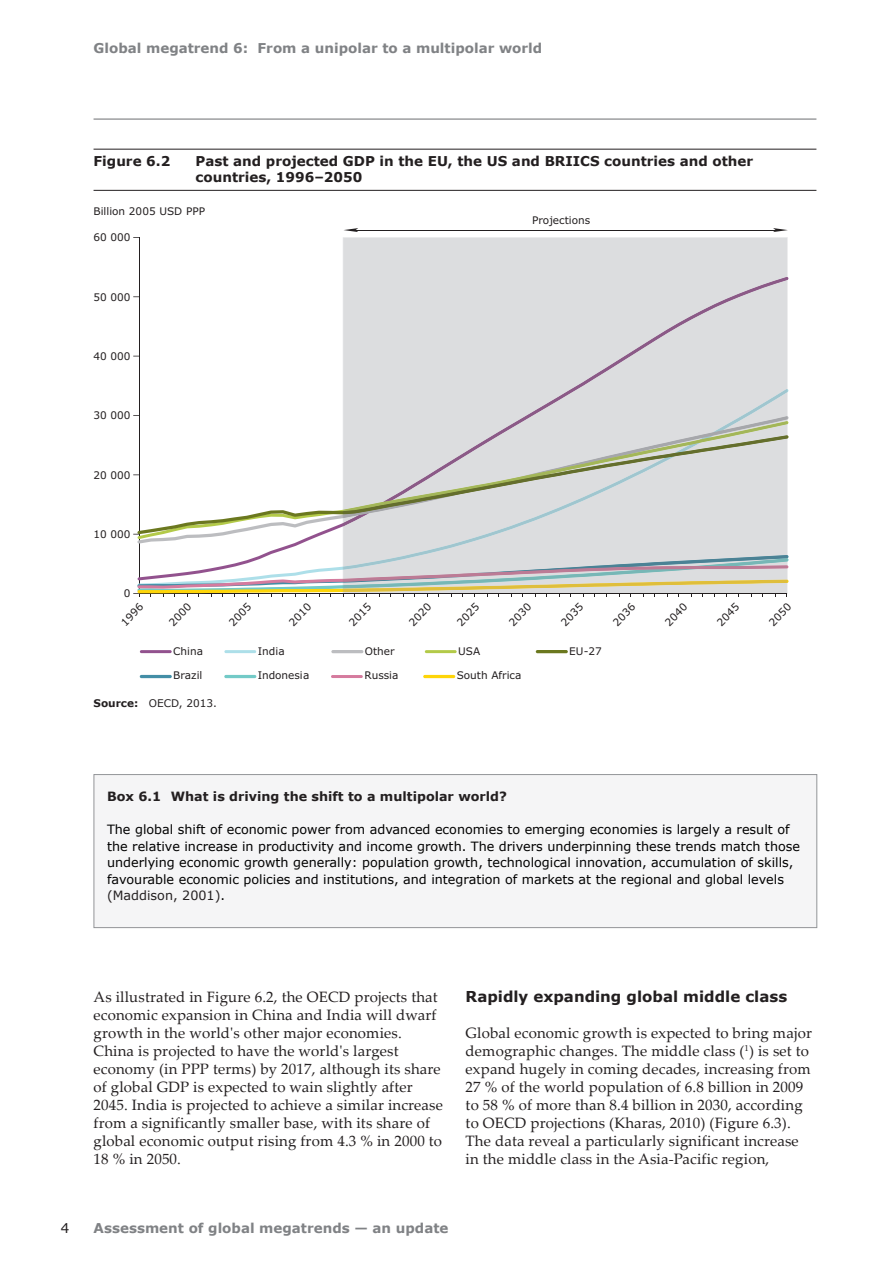
<style>
.page{position:relative;width:893px;height:1263px;background:#fff}
.page>*{position:absolute;margin:0;border:0;box-sizing:border-box;transform-origin:0 0}
.Body_Text{font:15px/18px "Palatino Linotype";letter-spacing:.01em;color:#231f20}
.Heading_2{font:700 15px "Verdana";color:#231f20}
.Figure_Title{font:700 13.5px/16.5px "Verdana";color:#231f20}
.Master_Page{font:700 13.5px "Verdana";color:#808285}
.rider{font:700 13.5px "Verdana";color:#808285}
.Page_No_Right{font:13.5px "Verdana";color:#231f20}
.Box_text{font:12.75px/16.5px "Verdana";color:#000}
.Box_Text_Heading{font:700 12.75px "Verdana";color:#231f20}
.Note_Source{font:10.5px "Verdana";color:#231f20}
.s1{font-weight:700}
.s2{color:#231f20}
</style>
<div class="page">
<hr style="left:94px;top:119px;width:722px;height:1px;background:#6c6d70">
<hr style="left:94px;top:149px;width:722px;height:1px;background:#231f20">
<hr style="left:94px;top:190px;width:722px;height:1px;background:#231f20">
<hr style="left:139px;top:237px;width:1px;height:356px;background:#231f20">
<hr style="left:140px;top:650px;width:32px;height:3px;background:#92528e;border-radius:2px">
<hr style="left:224px;top:650px;width:32px;height:3px;background:#addfe9;border-radius:2px">
<hr style="left:331px;top:650px;width:32px;height:3px;background:#bcbdc0;border-radius:2px">
<hr style="left:425px;top:650px;width:32px;height:3px;background:#b3ca49;border-radius:2px">
<hr style="left:536px;top:650px;width:32px;height:3px;background:#6b781f;border-radius:2px">
<hr style="left:140px;top:675px;width:32px;height:3px;background:#438ea6;border-radius:2px">
<hr style="left:224px;top:675px;width:32px;height:3px;background:#73cac7;border-radius:2px">
<hr style="left:331px;top:675px;width:32px;height:3px;background:#d57b9e;border-radius:2px">
<hr style="left:423px;top:675px;width:32px;height:3px;background:#fed508;border-radius:2px">
<div style="left:343px;top:237px;width:444px;height:152px;background:#dcdddf"></div>
<svg style="left:133px;top:389px;width:656px;height:208px"></svg>
<hr style="left:354px;top:230px;width:422px;height:1px;background:#231f20">
<svg style="left:344px;top:228px;width:14px;height:4px"></svg>
<svg style="left:773px;top:228px;width:15px;height:4px"></svg>
<div style="left:94px;top:774px;width:723px;height:153px;background:#f5f5f6"></div>
<div style="left:94px;top:774px;width:723px;height:154px;border:1px solid #939598"></div>
<p class="Master_Page" style="left:94px;top:39px;width:450px">Global megatrend 6: From a unipolar to a multipolar world</p>
<p class="Figure_Title" style="left:94px;top:152px;width:78px">Figure 6.2</p>
<p class="Figure_Title" style="left:196px;top:152px;width:559px">Past and projected GDP in the EU, the US and BRIICS countries and other countries, 1996–2050</p>
<p class="Note_Source" style="left:94px;top:204px;width:113px">Billion 2005 USD PPP</p>
<p class="Note_Source" style="left:94px;top:230px;width:39px">60 000</p>
<p class="Note_Source" style="left:94px;top:290px;width:39px">50 000</p>
<p class="Note_Source" style="left:94px;top:349px;width:39px">40 000</p>
<p class="Note_Source" style="left:94px;top:408px;width:39px">30 000</p>
<p class="Note_Source" style="left:94px;top:468px;width:39px">20 000</p>
<p class="Note_Source" style="left:94px;top:527px;width:39px">10 000</p>
<p class="Note_Source" style="left:124px;top:586px;width:8px">0</p>
<p class="Note_Source" style="left:532px;top:213px;width:60px">Projections</p>
<p class="Note_Source" style="left:118px;top:619px;width:28px;rotate:-45deg">1996</p>
<p class="Note_Source" style="left:166px;top:619px;width:28px;rotate:-45deg">2000</p>
<p class="Note_Source" style="left:226px;top:619px;width:28px;rotate:-45deg">2005</p>
<p class="Note_Source" style="left:286px;top:619px;width:28px;rotate:-45deg">2010</p>
<p class="Note_Source" style="left:346px;top:619px;width:28px;rotate:-45deg">2015</p>
<p class="Note_Source" style="left:405px;top:619px;width:28px;rotate:-45deg">2020</p>
<p class="Note_Source" style="left:453px;top:619px;width:28px;rotate:-45deg">2025</p>
<p class="Note_Source" style="left:505px;top:619px;width:28px;rotate:-45deg">2030</p>
<p class="Note_Source" style="left:557px;top:619px;width:28px;rotate:-45deg">2035</p>
<p class="Note_Source" style="left:609px;top:619px;width:28px;rotate:-45deg">2036</p>
<p class="Note_Source" style="left:661px;top:619px;width:28px;rotate:-45deg">2040</p>
<p class="Note_Source" style="left:713px;top:619px;width:28px;rotate:-45deg">2045</p>
<p class="Note_Source" style="left:765px;top:619px;width:28px;rotate:-45deg">2050</p>
<p class="Note_Source" style="left:173px;top:643px;width:31px">China</p>
<p class="Note_Source" style="left:258px;top:643px;width:28px">India</p>
<p class="Note_Source" style="left:365px;top:643px;width:31px">Other</p>
<p class="Note_Source" style="left:458px;top:643px;width:24px">USA</p>
<p class="Note_Source" style="left:569px;top:643px;width:34px">EU-27</p>
<p class="Note_Source" style="left:173px;top:668px;width:31px">Brazil</p>
<p class="Note_Source" style="left:258px;top:668px;width:53px">Indonesia</p>
<p class="Note_Source" style="left:364px;top:668px;width:36px">Russia</p>
<p class="Note_Source" style="left:457px;top:668px;width:66px">South Africa</p>
<p class="Note_Source" style="left:94px;top:695px;width:125px"><span class="s1">Source:</span> OECD, 2013.</p>
<p class="Box_Text_Heading" style="left:107px;top:787px;width:401px">Box 6.1 What is driving the shift to a multipolar world?</p>
<p class="Box_text" style="left:107px;top:821px;width:694px">The global shift of economic power from advanced economies to emerging economies is largely a result of the relative increase in productivity and income growth. The drivers underpinning these trends match those underlying economic growth generally: population growth, technological innovation, accumulation of skills, favourable economic policies and institutions, and integration of markets at the regional and global levels <span class="s2">(Maddison, 2001)</span>.</p>
<p class="Body_Text" style="left:94px;top:987px;width:351px">As illustrated in Figure 6.2, the OECD projects that economic expansion in China and India will dwarf growth in the world's other major economies.<br>China is projected to have the world's largest economy (in PPP terms) by 2017, although its share of global GDP is expected to wain slightly after 2045. India is projected to achieve a similar increase from a significantly smaller base, with its share of global economic output rising from 4.3 % in 2000 to 18 % in 2050.</p>
<p class="Heading_2" style="left:466px;top:986px;width:323px">Rapidly expanding global middle class</p>
<p class="Body_Text" style="left:466px;top:1023px;width:348px">Global economic growth is expected to bring major demographic changes. The middle class (<sup>1</sup>) is set to expand hugely in coming decades, increasing from 27 % of the world population of 6.8 billion in 2009 to 58 % of more than 8.4 billion in 2030, according to OECD projections (Kharas, 2010) (Figure 6.3).<br>The data reveal a particularly significant increase in the middle class in the Asia-Pacific region,</p>
<p class="Page_No_Right" style="left:61px;top:1219px;width:10px">4</p>
<p class="rider" style="left:94px;top:1219px;width:356px">Assessment of global megatrends — an update</p>
</div>
